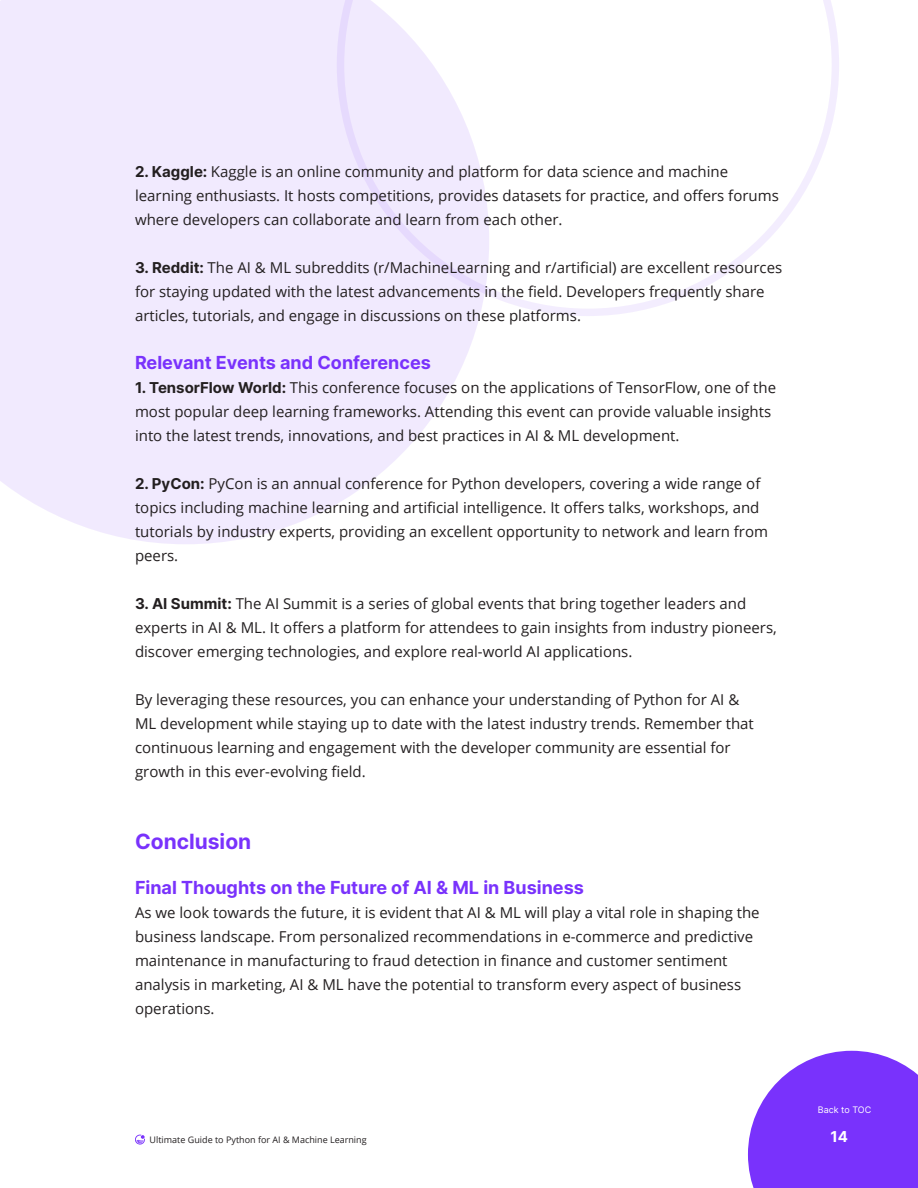
<style>
.page{position:relative;width:918px;height:1188px;background:#fff}
.page>*{position:absolute;margin:0;border:0;box-sizing:border-box;transform-origin:0 0}
.Heads{font:700 21px "Inter";color:#7932fc}
.Subhead{font:700 18px "Inter";color:#7932fc}
.t1{font:15px/24px "Open Sans";color:#231f20}
.t2{font:700 15px "Inter";color:#fff}
.t3{font:9px "Open Sans";color:#231f20}
.t4{font:9px "Inter";color:#fff}
.s1{font-family:"Inter";font-weight:700}
</style>
<div class="page">
<svg style="left:748px;top:1051px;width:170px;height:137px;background:#8a4cfc"></svg>
<svg style="left:0;top:0;width:480px;height:544px;background:#f2ecfe"></svg>
<svg style="left:135px;top:1135px;width:10px;height:10px"></svg>
<svg style="left:337px;top:0;width:502px;height:316px"></svg>
<p class="t1" style="left:135px;top:159px;width:645px"><span class="s1">2. Kaggle:</span> Kaggle is an online community and platform for data science and machine learning enthusiasts. It hosts competitions, provides datasets for practice, and offers forums where developers can collaborate and learn from each other.</p>
<p class="t1" style="left:135px;top:255px;width:649px"><span class="s1">3. Reddit:</span> The AI &amp; ML subreddits (r/MachineLearning and r/artificial) are excellent resources for staying updated with the latest advancements in the field. Developers frequently share articles, tutorials, and engage in discussions on these platforms.</p>
<p class="Subhead" style="left:135px;top:349px;width:297px">Relevant Events and Conferences</p>
<p class="t1" style="left:135px;top:375px;width:643px"><span class="s1">1. TensorFlow World:</span> This conference focuses on the applications of TensorFlow, one of the most popular deep learning frameworks. Attending this event can provide valuable insights into the latest trends, innovations, and best practices in AI &amp; ML development.</p>
<p class="t1" style="left:135px;top:471px;width:635px"><span class="s1">2. PyCon:</span> PyCon is an annual conference for Python developers, covering a wide range of topics including machine learning and artificial intelligence. It offers talks, workshops, and tutorials by industry experts, providing an excellent opportunity to network and learn from peers.</p>
<p class="t1" style="left:135px;top:591px;width:643px"><span class="s1">3. AI Summit:</span> The AI Summit is a series of global events that bring together leaders and experts in AI &amp; ML. It offers a platform for attendees to gain insights from industry pioneers, discover emerging technologies, and explore real-world AI applications.</p>
<p class="t1" style="left:135px;top:687px;width:620px">By leveraging these resources, you can enhance your understanding of Python for AI &amp; ML development while staying up to date with the latest industry trends. Remember that continuous learning and engagement with the developer community are essential for growth in this ever-evolving field.</p>
<p class="Heads" style="left:135px;top:826px;width:118px">Conclusion</p>
<p class="Subhead" style="left:135px;top:874px;width:450px">Final Thoughts on the Future of AI &amp; ML in Business</p>
<p class="t1" style="left:135px;top:900px;width:626px">As we look towards the future, it is evident that AI &amp; ML will play a vital role in shaping the business landscape. From personalized recommendations in e-commerce and predictive maintenance in manufacturing to fraud detection in finance and customer sentiment analysis in marketing, AI &amp; ML have the potential to transform every aspect of business operations.</p>
<p class="t4" style="left:818px;top:1103px;width:55px">Back to TOC</p>
<p class="t3" style="left:150px;top:1134px;width:219px">Ultimate Guide to Python for AI &amp; Machine Learning</p>
<p class="t2" style="left:830px;top:1125px;width:19px">14</p>
</div>
